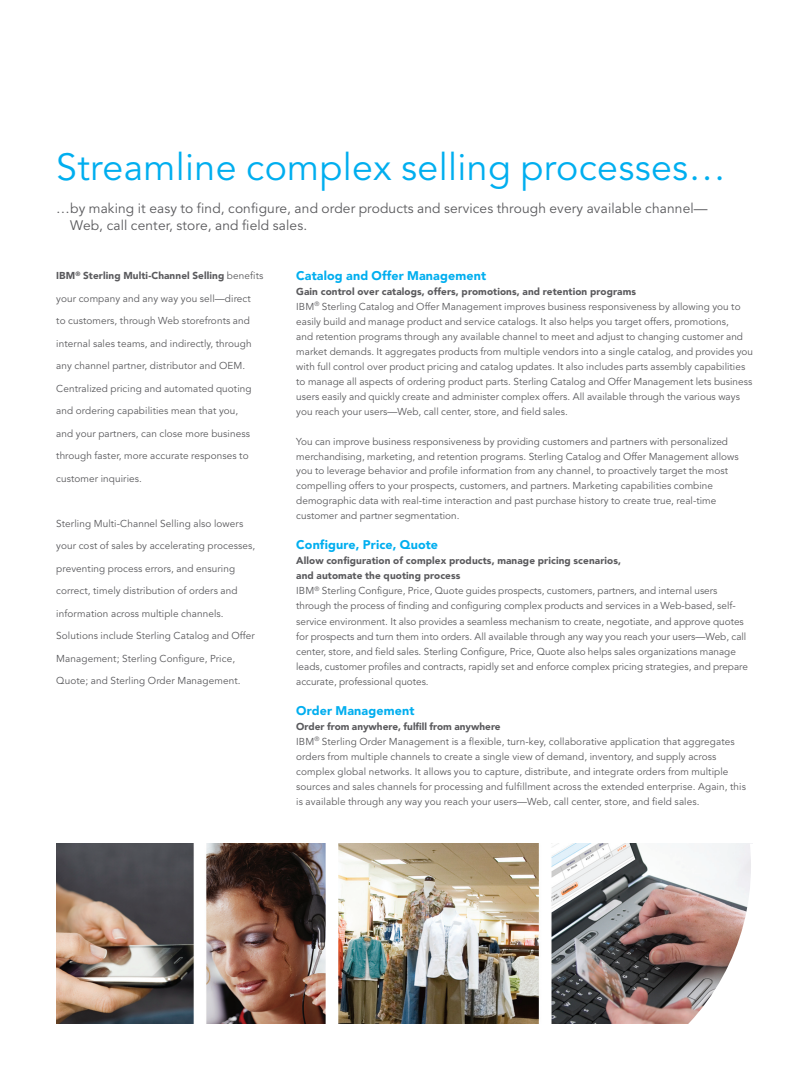
<style>
.page{position:relative;width:810px;height:1080px;background:#fff}
.page>*{position:absolute;margin:0;border:0;box-sizing:border-box;transform-origin:0 0}
.Body_Headline___Firs{font:37.5px "Avenir";letter-spacing:.01em;color:#00aeef}
.Body___No_Space_Afte{font:13.75px/17.5px "Avenir";letter-spacing:.01em;color:#5a5a5d}
.Body_Headline___Firs-2{font:900 12.5px "Avenir";letter-spacing:.01em;color:#00aeef}
.Body___No_Space_Afte-2{font:10px/15px "Avenir";letter-spacing:.005em;color:#5a5a5d}
.Body___No_Space_Afte-3{font:900 10px/15px "Avenir";letter-spacing:.01em;color:#5a5a5d}
.s1{font-weight:400}
</style>
<div class="page">
<img style="left:56px;top:844px;width:591px;height:180px">
<svg style="left:647px;top:844px;width:104px;height:180px"></svg>
<p class="Body_Headline___Firs" style="left:56px;top:145px;width:671px">Streamline complex selling processes…</p>
<p class="Body___No_Space_Afte" style="left:70px;top:200px;width:639px;text-indent:-14px">…by making it easy to find, configure, and order products and services through every available channel—<br>Web, call center, store, and field sales.</p>
<p class="Body___No_Space_Afte-3" style="left:56px;top:268px;width:209px">IBM<sup>®</sup> Sterling Multi-Channel Selling <span class="s1">benefits</span></p>
<p class="Body___No_Space_Afte-2" style="left:56px;top:291px;width:196px">your company and any way you sell—direct</p>
<p class="Body___No_Space_Afte-2" style="left:56px;top:314px;width:195px">to customers, through Web storefronts and</p>
<p class="Body___No_Space_Afte-2" style="left:56px;top:336px;width:197px">internal sales teams, and indirectly, through</p>
<p class="Body___No_Space_Afte-2" style="left:56px;top:359px;width:191px">any channel partner, distributor and OEM.</p>
<p class="Body___No_Space_Afte-2" style="left:56px;top:381px;width:197px">Centralized pricing and automated quoting</p>
<p class="Body___No_Space_Afte-2" style="left:56px;top:404px;width:184px">and ordering capabilities mean that you,</p>
<p class="Body___No_Space_Afte-2" style="left:56px;top:426px;width:195px">and your partners, can close more business</p>
<p class="Body___No_Space_Afte-2" style="left:56px;top:449px;width:194px">through faster, more accurate responses to</p>
<p class="Body___No_Space_Afte-2" style="left:56px;top:471px;width:87px">customer inquiries.</p>
<p class="Body___No_Space_Afte-2" style="left:56px;top:516px;width:189px">Sterling Multi-Channel Selling also lowers</p>
<p class="Body___No_Space_Afte-2" style="left:56px;top:539px;width:200px">your cost of sales by accelerating processes,</p>
<p class="Body___No_Space_Afte-2" style="left:56px;top:561px;width:180px">preventing process errors, and ensuring</p>
<p class="Body___No_Space_Afte-2" style="left:56px;top:584px;width:183px">correct, timely distribution of orders and</p>
<p class="Body___No_Space_Afte-2" style="left:56px;top:606px;width:169px">information across multiple channels.</p>
<p class="Body___No_Space_Afte-2" style="left:56px;top:629px;width:200px">Solutions include Sterling Catalog and Offer</p>
<p class="Body___No_Space_Afte-2" style="left:56px;top:651px;width:180px">Management; Sterling Configure, Price,</p>
<p class="Body___No_Space_Afte-2" style="left:56px;top:674px;width:186px">Quote; and Sterling Order Management.</p>
<p class="Body_Headline___Firs-2" style="left:296px;top:268px;width:191px">Catalog and Offer Management</p>
<p class="Body___No_Space_Afte-3" style="left:296px;top:283px;width:341px">Gain control over catalogs, offers, promotions, and retention programs</p>
<p class="Body___No_Space_Afte-2" style="left:296px;top:299px;width:458px">IBM<sup>®</sup> Sterling Catalog and Offer Management improves business responsiveness by allowing you to easily build and manage product and service catalogs. It also helps you target offers, promotions,<br>and retention programs through any available channel to meet and adjust to changing customer and market demands. It aggregates products from multiple vendors into a single catalog, and provides you with full control over product pricing and catalog updates. It also includes parts assembly capabilities to manage all aspects of ordering product parts. Sterling Catalog and Offer Management lets business users easily and quickly create and administer complex offers. All available through the various ways you reach your users—Web, call center, store, and field sales.</p>
<p class="Body___No_Space_Afte-2" style="left:296px;top:434px;width:444px">You can improve business responsiveness by providing customers and partners with personalized merchandising, marketing, and retention programs. Sterling Catalog and Offer Management allows you to leverage behavior and profile information from any channel, to proactively target the most compelling offers to your prospects, customers, and partners. Marketing capabilities combine demographic data with real-time interaction and past purchase history to create true, real-time customer and partner segmentation.</p>
<p class="Body_Headline___Firs-2" style="left:296px;top:538px;width:143px">Configure, Price, Quote</p>
<p class="Body___No_Space_Afte-3" style="left:296px;top:553px;width:326px">Allow configuration of complex products, manage pricing scenarios, and automate the quoting process</p>
<p class="Body___No_Space_Afte-2" style="left:296px;top:584px;width:453px">IBM<sup>®</sup> Sterling Configure, Price, Quote guides prospects, customers, partners, and internal users through the process of finding and configuring complex products and services in a Web-based, self&shy;service environment. It also provides a seamless mechanism to create, negotiate, and approve quotes for prospects and turn them into orders. All available through any way you reach your users—Web, call center, store, and field sales. Sterling Configure, Price, Quote also helps sales organizations manage leads, customer profiles and contracts, rapidly set and enforce complex pricing strategies, and prepare accurate, professional quotes.</p>
<p class="Body_Headline___Firs-2" style="left:296px;top:703px;width:120px">Order Management</p>
<p class="Body___No_Space_Afte-3" style="left:296px;top:718px;width:206px">Order from anywhere, fulfill from anywhere</p>
<p class="Body___No_Space_Afte-2" style="left:296px;top:734px;width:451px">IBM<sup>®</sup> Sterling Order Management is a flexible, turn-key, collaborative application that aggregates orders from multiple channels to create a single view of demand, inventory, and supply across complex global networks. It allows you to capture, distribute, and integrate orders from multiple sources and sales channels for processing and fulfillment across the extended enterprise. Again, this is available through any way you reach your users—Web, call center, store, and field sales.</p>
</div>
